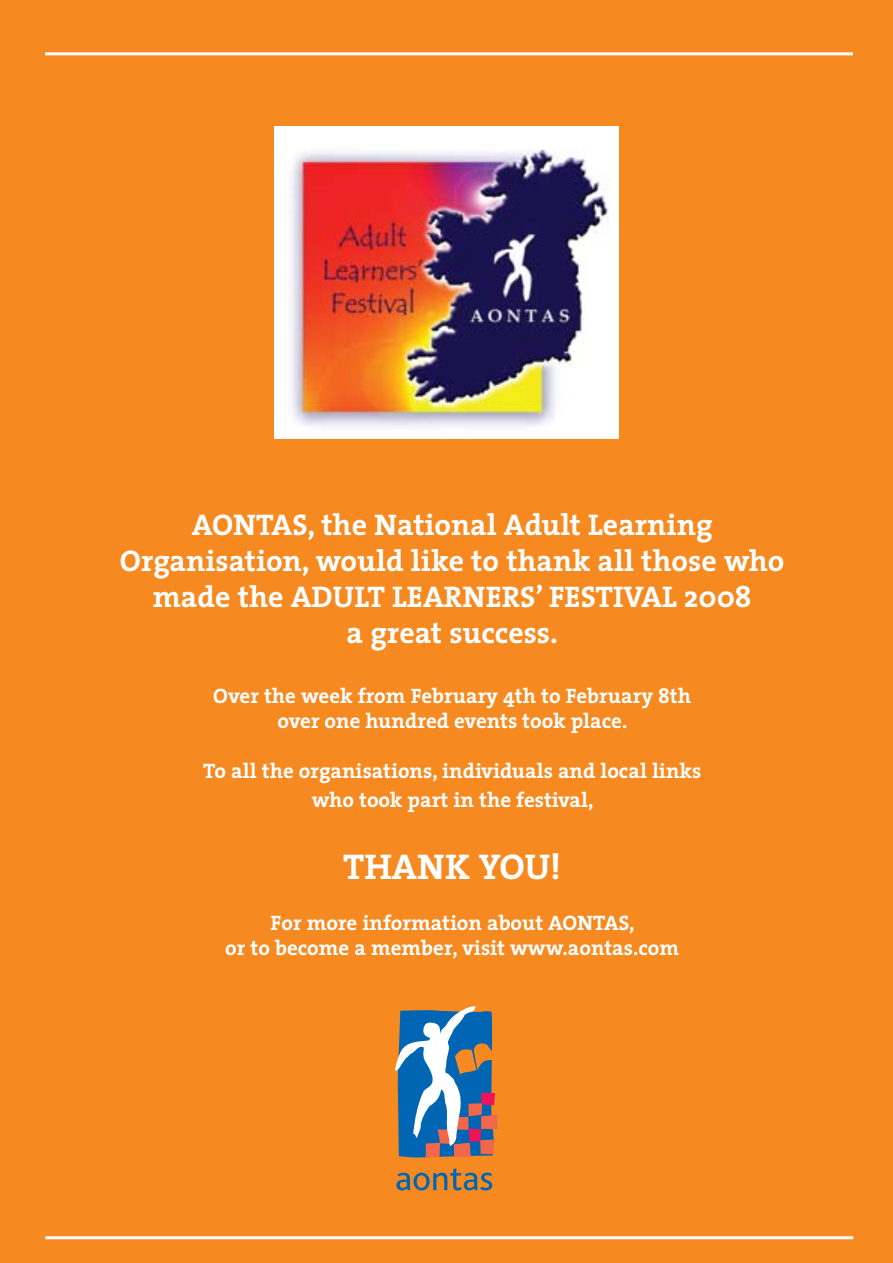
<style>
.page{position:relative;width:893px;height:1263px;background:#f6891f}
.page>*{position:absolute;margin:0;border:0;box-sizing:border-box;transform-origin:0 0}
.t1{font:700 36px "The Serif";color:#fff}
.t2{font:700 30px/36px "The Serif";color:#fff;text-align:center}
.t3{font:700 21px/25.2px "The Serif";color:#fff;text-align:center}
</style>
<div class="page">
<hr style="left:45px;top:52px;width:808px;height:3px;background:#fff">
<hr style="left:45px;top:1236px;width:808px;height:3px;background:#fff">
<img style="left:274px;top:126px;width:344px;height:312px">
<svg style="left:395px;top:1006px;width:103px;height:152px;background:#72889f"></svg>
<svg style="left:396px;top:1168px;width:96px;height:22px"></svg>
<h2 class="t2" style="left:120px;top:506px;width:666px">AONTAS, the National Adult Learning Organisation, would like to thank all those who made the ADULT LEARNERS’ FESTIVAL 2008<br>a great success.</h2>
<p class="t3" style="left:213px;top:682px;width:479px">Over the week from February 4th to February 8th over one hundred events took place.</p>
<p class="t3" style="left:203px;top:756px;width:499px;line-height:28.8px">To all the organisations, individuals and local links who took part in the festival,</p>
<h1 class="t1" style="left:343px;top:837px;width:219px">THANK YOU!</h1>
<p class="t3" style="left:225px;top:910px;width:455px">For more information about AONTAS,<br>or to become a member, visit www.aontas.com</p>
</div>
